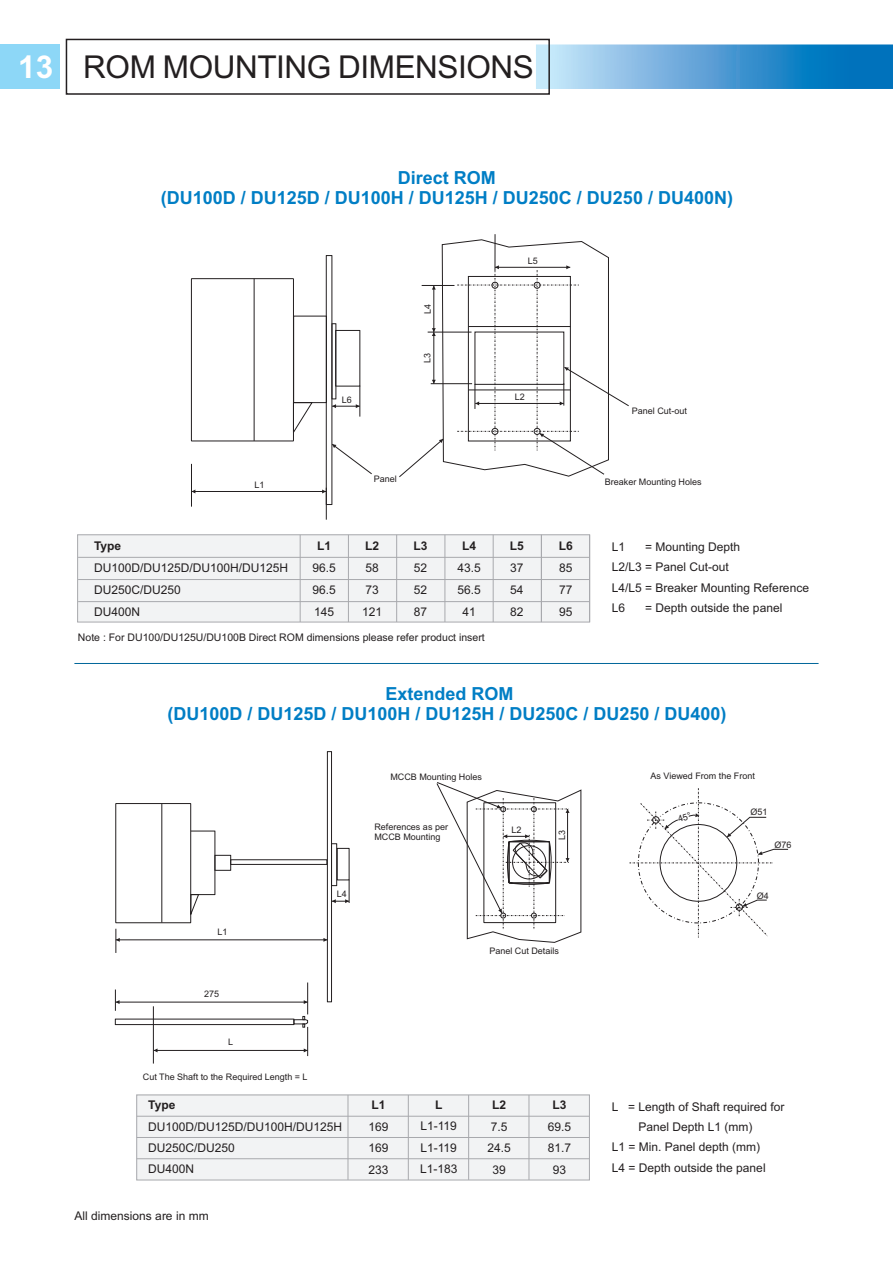
<style>
.page{position:relative;width:893px;height:1263px;background:#fff}
.page>*{position:absolute;margin:0;border:0;box-sizing:border-box;transform-origin:0 0}
.t1{font:31.5px "Arial";letter-spacing:-.015em;color:#231f20}
.t2{font:700 18px/20.1px "Arial";color:#007ec5;text-align:center}
.t3{font:12px/22px "Arial";color:#231f20}
.t4{font:10.5px "Arial";color:#231f20}
.t5{font:9px/10.1px "Arial";color:#231f20}
.s1{font-weight:700;color:#fff}
.s2{font-weight:700}
</style>
<div class="page">
<hr style="left:74px;top:663px;width:745px;height:1px;background:#01669a">
<hr style="left:116px;top:1002px;width:192px;height:1px;background:#231f20">
<svg style="left:115px;top:989px;width:5px;height:22px"></svg>
<hr style="left:307px;top:982px;width:1px;height:32px;background:#231f20">
<hr style="left:153px;top:1006px;width:1px;height:57px;background:#231f20">
<hr style="left:154px;top:1050px;width:154px;height:1px;background:#231f20">
<svg style="left:293px;top:1016px;width:15px;height:40px"></svg>
<div style="left:115px;top:1019px;width:179px;height:6px;border:1px solid #231f20"></div>
<div style="left:115px;top:803px;width:76px;height:120px;border:1px solid #231f20"></div>
<hr style="left:161px;top:804px;width:1px;height:118px;background:#231f20">
<svg style="left:190px;top:830px;width:26px;height:88px"></svg>
<div style="left:215px;top:855px;width:16px;height:16px;border:1px solid #231f20"></div>
<div style="left:230px;top:859px;width:97px;height:6px;border:1px solid #231f20"></div>
<div style="left:327px;top:751px;width:5px;height:251px;border:1px solid #231f20"></div>
<div style="left:331px;top:843px;width:6px;height:43px;border:1px solid #231f20"></div>
<div style="left:337px;top:848px;width:12px;height:32px;border:1px solid #231f20"></div>
<hr style="left:116px;top:939px;width:211px;height:1px;background:#231f20">
<svg style="left:323px;top:938px;width:4px;height:4px"></svg>
<svg style="left:116px;top:929px;width:4px;height:24px"></svg>
<svg style="left:436px;top:782px;width:146px;height:161px"></svg>
<div style="left:137px;top:1095px;width:453px;height:85px;background:#f2f3f4"></div>
<hr style="left:137px;top:1116px;width:452px;height:1px;background:#a8a9ad">
<hr style="left:137px;top:1137px;width:452px;height:1px;background:#a8a9ad">
<hr style="left:137px;top:1158px;width:452px;height:1px;background:#a8a9ad">
<hr style="left:348px;top:1095px;width:1px;height:85px;background:#a8a9ad">
<hr style="left:408px;top:1095px;width:1px;height:85px;background:#a8a9ad">
<hr style="left:468px;top:1095px;width:1px;height:85px;background:#a8a9ad">
<hr style="left:529px;top:1095px;width:1px;height:85px;background:#a8a9ad">
<div style="left:77px;top:535px;width:513px;height:87px;background:#f2f3f4"></div>
<hr style="left:78px;top:557px;width:512px;height:1px;background:#a8a9ad">
<hr style="left:78px;top:579px;width:512px;height:1px;background:#a8a9ad">
<hr style="left:78px;top:601px;width:512px;height:1px;background:#a8a9ad">
<hr style="left:300px;top:535px;width:1px;height:87px;background:#a8a9ad">
<hr style="left:348px;top:535px;width:1px;height:87px;background:#a8a9ad">
<hr style="left:396px;top:535px;width:1px;height:87px;background:#a8a9ad">
<hr style="left:445px;top:535px;width:1px;height:87px;background:#a8a9ad">
<hr style="left:493px;top:535px;width:1px;height:87px;background:#a8a9ad">
<hr style="left:541px;top:535px;width:1px;height:87px;background:#a8a9ad">
<hr style="left:326px;top:488px;width:1px;height:32px;background:#231f20">
<div style="left:191px;top:278px;width:103px;height:163px;border:1px solid #231f20"></div>
<div style="left:293px;top:316px;width:34px;height:87px;border:1px solid #231f20"></div>
<div style="left:326px;top:255px;width:6px;height:250px;border:1px solid #231f20"></div>
<div style="left:332px;top:323px;width:4px;height:76px;border:1px solid #231f20"></div>
<div style="left:335px;top:330px;width:25px;height:56px;border:1px solid #231f20"></div>
<hr style="left:191px;top:491px;width:135px;height:1px;background:#231f20">
<hr style="left:254px;top:279px;width:1px;height:162px;background:#231f20">
<hr style="left:191px;top:464px;width:1px;height:43px;background:#231f20">
<svg style="left:292px;top:402px;width:21px;height:31px"></svg>
<svg style="left:332px;top:444px;width:40px;height:30px"></svg>
<hr style="left:495px;top:234px;width:1px;height:36px;background:#231f20">
<svg style="left:399px;top:239px;width:230px;height:238px"></svg>
<svg style="left:332px;top:404px;width:28px;height:4px"></svg>
<hr style="left:360px;top:386px;width:1px;height:31px;background:#231f20">
<svg style="left:332px;top:879px;width:18px;height:24px"></svg>
<svg style="left:536px;top:44px;width:357px;height:45px"></svg>
<div style="left:0;top:44px;width:59px;height:45px;background:#8dd7f7"></div>
<div style="left:66px;top:39px;width:484px;height:56px;border:2px solid #231f20"></div>
<div style="left:77px;top:535px;width:513px;height:87px;border:1px solid #a8a9ad"></div>
<div style="left:137px;top:1095px;width:453px;height:85px;border:1px solid #a8a9ad"></div>
<svg style="left:629px;top:788px;width:159px;height:149px"></svg>
<p class="t1" style="left:18px;top:46px;width:517px"><span class="s1">13</span> ROM MOUNTING DIMENSIONS</p>
<p class="t2" style="left:161px;top:168px;width:574px">Direct ROM<br>(DU100D / DU125D / DU100H / DU125H / DU250C / DU250 / DU400N)</p>
<p class="t5" style="left:255px;top:480px;width:12px">L1</p>
<p class="t5" style="left:342px;top:395px;width:12px">L6</p>
<p class="t5" style="left:423px;top:314px;width:12px;rotate:-90deg">L4</p>
<p class="t5" style="left:422px;top:363px;width:12px;rotate:-90deg">L3</p>
<p class="t5" style="left:374px;top:474px;width:25px">Panel</p>
<p class="t5" style="left:528px;top:256px;width:12px">L5</p>
<p class="t5" style="left:515px;top:392px;width:12px">L2</p>
<p class="t3" style="left:362px;top:535px;width:22px"><span class="s2">L2<br></span>58<br>73<br>121</p>
<p class="t3" style="left:413px;top:535px;width:16px;text-align:justify"><span class="s2">L3<br></span>52<br>52<br>87</p>
<p class="t3" style="left:458px;top:535px;width:25px;text-align:center"><span class="s2">L4<br></span>43.5<br>56.5<br>41</p>
<p class="t3" style="left:510px;top:534px;width:16px;text-align:justify"><span class="s2">L5<br></span>37<br>54<br>82</p>
<p class="t3" style="left:559px;top:534px;width:16px;text-align:justify"><span class="s2">L6<br></span>85<br>77<br>95</p>
<p class="t4" style="left:78px;top:630px;width:408px">Note : For DU100/DU125U/DU100B Direct ROM dimensions please refer product insert</p>
<p class="t3" style="left:94px;top:535px;width:196px"><span class="s2">Type<br></span>DU100D/DU125D/DU100H/DU125H</p>
<p class="t3" style="left:94px;top:601px;width:48px">DU400N</p>
<p class="t3" style="left:312px;top:535px;width:25px;text-align:center"><span class="s2">L1<br></span>96.5<br>96.5<br>145</p>
<p class="t3" style="left:94px;top:579px;width:88px">DU250C/DU250</p>
<p class="t5" style="left:632px;top:405px;width:57px">Panel Cut-out</p>
<p class="t5" style="left:605px;top:477px;width:98px">Breaker Mounting Holes</p>
<p class="t3" style="left:612px;top:536px;width:15px">L1</p>
<p class="t3" style="left:612px;top:537px;width:199px;line-height:20.1px;text-indent:33px">= Mounting Depth<br>L2/L3 = Panel Cut-out<br>L4/L5 = Breaker Mounting Reference<br>L6</p>
<p class="t3" style="left:645px;top:597px;width:139px">= Depth outside the panel</p>
<p class="t2" style="left:167px;top:683px;width:561px">Extended ROM<br>(DU100D / DU125D / DU100H / DU125H / DU250C / DU250 / DU400)</p>
<p class="t5" style="left:217px;top:927px;width:12px">L1</p>
<p class="t5" style="left:204px;top:988px;width:17px">275</p>
<p class="t5" style="left:228px;top:1037px;width:7px">L</p>
<p class="t5" style="left:143px;top:1072px;width:166px">Cut The Shaft to the Required Length = L</p>
<p class="t5" style="left:337px;top:889px;width:12px">L4</p>
<p class="t5" style="left:390px;top:772px;width:93px">MCCB Mounting Holes</p>
<p class="t5" style="left:374px;top:821px;width:75px">Reference as per<br>MCCB Mounting</p>
<p class="t5" style="left:416px;top:821px;width:6px">s</p>
<p class="t5" style="left:511px;top:825px;width:12px">L2</p>
<p class="t5" style="left:557px;top:840px;width:12px;rotate:-90deg">L3</p>
<p class="t5" style="left:489px;top:946px;width:71px">Panel Cut Details</p>
<p class="t3" style="left:148px;top:1094px;width:196px;line-height:21.5px"><span class="s2">Type<br></span>DU100D/DU125D/DU100H/DU125H<br>DU250C/DU250<br>DU400N</p>
<p class="t3" style="left:420px;top:1094px;width:39px;line-height:21.5px;text-align:center"><span class="s2">L<br></span>L1-119<br>L1-119<br>L1-183</p>
<p class="t3" style="left:487px;top:1094px;width:25px;line-height:21.5px;text-align:center"><span class="s2">L2<br></span>7.5<br>24.5<br>39</p>
<p class="t3" style="left:548px;top:1094px;width:25px;line-height:21.5px;text-align:center"><span class="s2">L3<br></span>69.5<br>81.7<br>93</p>
<p class="t3" style="left:368px;top:1094px;width:22px;line-height:21.5px"><span class="s2">L1<br></span>169<br>169<br>233</p>
<p class="t3" style="left:75px;top:1205px;width:136px">All dimensions are in mm</p>
<p class="t5" style="left:651px;top:771px;width:106px">As Viewed From the Front</p>
<p class="t5" style="left:750px;top:807px;width:19px">Ø51</p>
<p class="t5" style="left:774px;top:839px;width:19px">Ø76</p>
<p class="t5" style="left:757px;top:891px;width:14px">Ø4</p>
<p class="t3" style="left:612px;top:1096px;width:174px">L = Length of Shaft required for</p>
<p class="t3" style="left:639px;top:1116px;width:116px">Panel Depth L1 (mm)</p>
<p class="t3" style="left:612px;top:1136px;width:150px">L1 = Min. Panel depth (mm)</p>
<p class="t3" style="left:612px;top:1156px;width:155px">L4 = Depth outside the panel</p>
</div>
